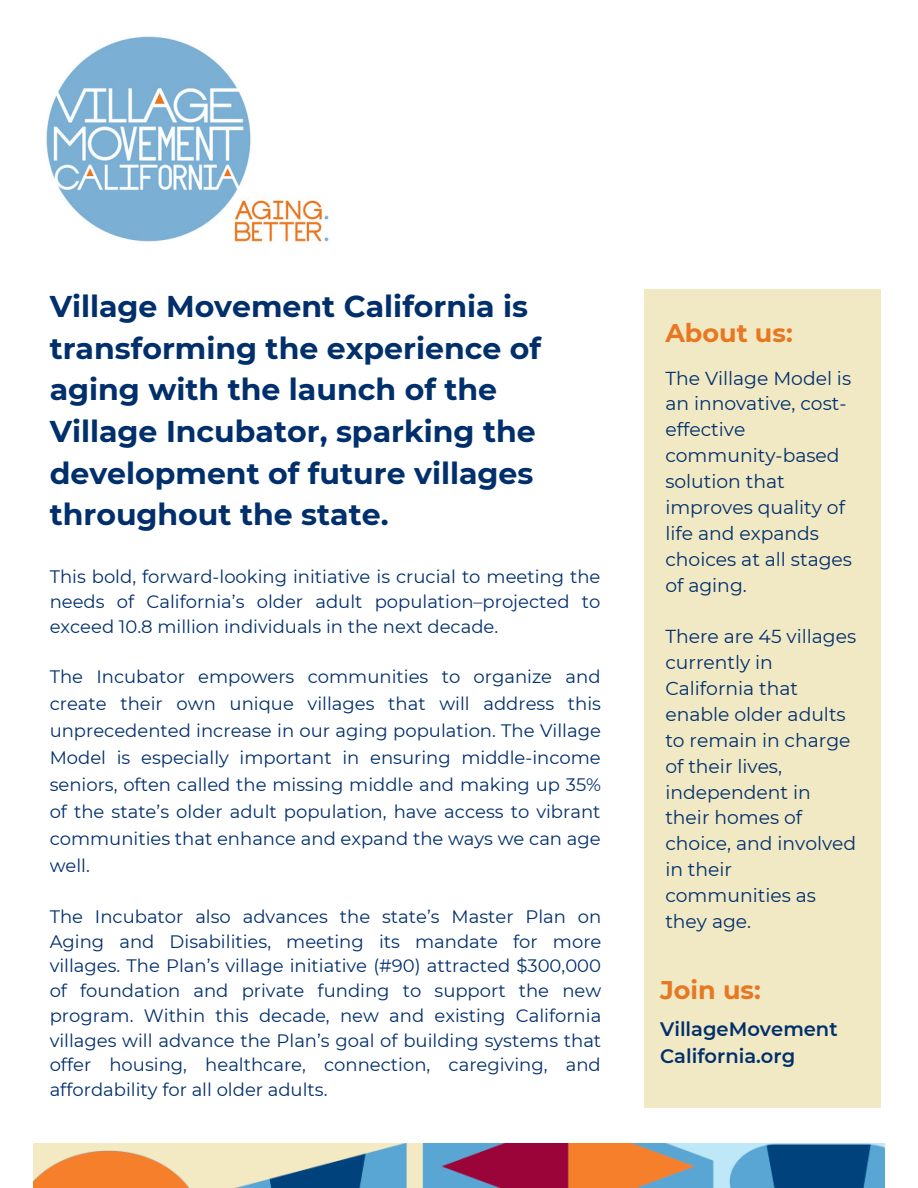
<style>
.page{position:relative;width:918px;height:1188px;background:#fff}
.page>*{position:absolute;margin:0;border:0;box-sizing:border-box;transform-origin:0 0}
.t1{font:700 30px/41.7px "Montserrat";color:#002f6c}
.t2{font:700 25.5px "Montserrat";color:#e87722}
.t3{font:600 19.5px/27px "Montserrat";color:#002f6c}
.t4{font:18.75px/25.8px "Montserrat";color:#002f6c}
.t5{font:18px/24.8px "Montserrat";color:#002f6c;text-align:justify}
</style>
<div class="page">
<div style="left:644px;top:289px;width:236px;height:819px;background:#f1e7c1"></div>
<img style="left:46px;top:36px;width:283px;height:206px">
<img style="left:34px;top:1143px;width:850px;height:45px">
<h1 class="t1" style="left:50px;top:285px;width:493px">Village Movement California is transforming the experience of aging with the launch of the<br>Village Incubator, sparking the development of future villages throughout the state.</h1>
<p class="t5" style="left:50px;top:564px;width:552px">This bold, forward-looking initiative is crucial to meeting the needs of California’s older adult population–projected to exceed 10.8 million individuals in the next decade.</p>
<p class="t5" style="left:50px;top:663px;width:553px;line-height:27px">The Incubator empowers communities to organize and create their own unique villages that will address this unprecedented increase in our aging population. The Village Model is especially important in ensuring middle-income seniors, often called the missing middle and making up 35% of the state’s older adult population, have access to vibrant communities that enhance and expand the ways we can age well.</p>
<p class="t5" style="left:50px;top:904px;width:553px">The Incubator also advances the state’s Master Plan on Aging and Disabilities, meeting its mandate for more villages. The Plan’s village initiative (#90) attracted $300,000 of foundation and private funding to support the new program. Within this decade, new and existing California villages will advance the Plan’s goal of building systems that offer housing, healthcare, connection, caregiving, and affordability for all older adults.</p>
<h2 class="t2" style="left:665px;top:317px;width:129px">About us:</h2>
<p class="t4" style="left:665px;top:365px;width:188px">The Village Model is an innovative, cost&shy;effective community-based solution that improves quality of life and expands choices at all stages of aging.</p>
<p class="t4" style="left:665px;top:624px;width:192px">There are 45 villages currently in<br>California that enable older adults to remain in charge of their lives, independent in their homes of choice, and involved in their communities as they age.</p>
<h2 class="t2" style="left:660px;top:974px;width:102px">Join us:</h2>
<p class="t3" style="left:660px;top:1016px;width:179px">VillageMovement<br>California.org</p>
</div>
